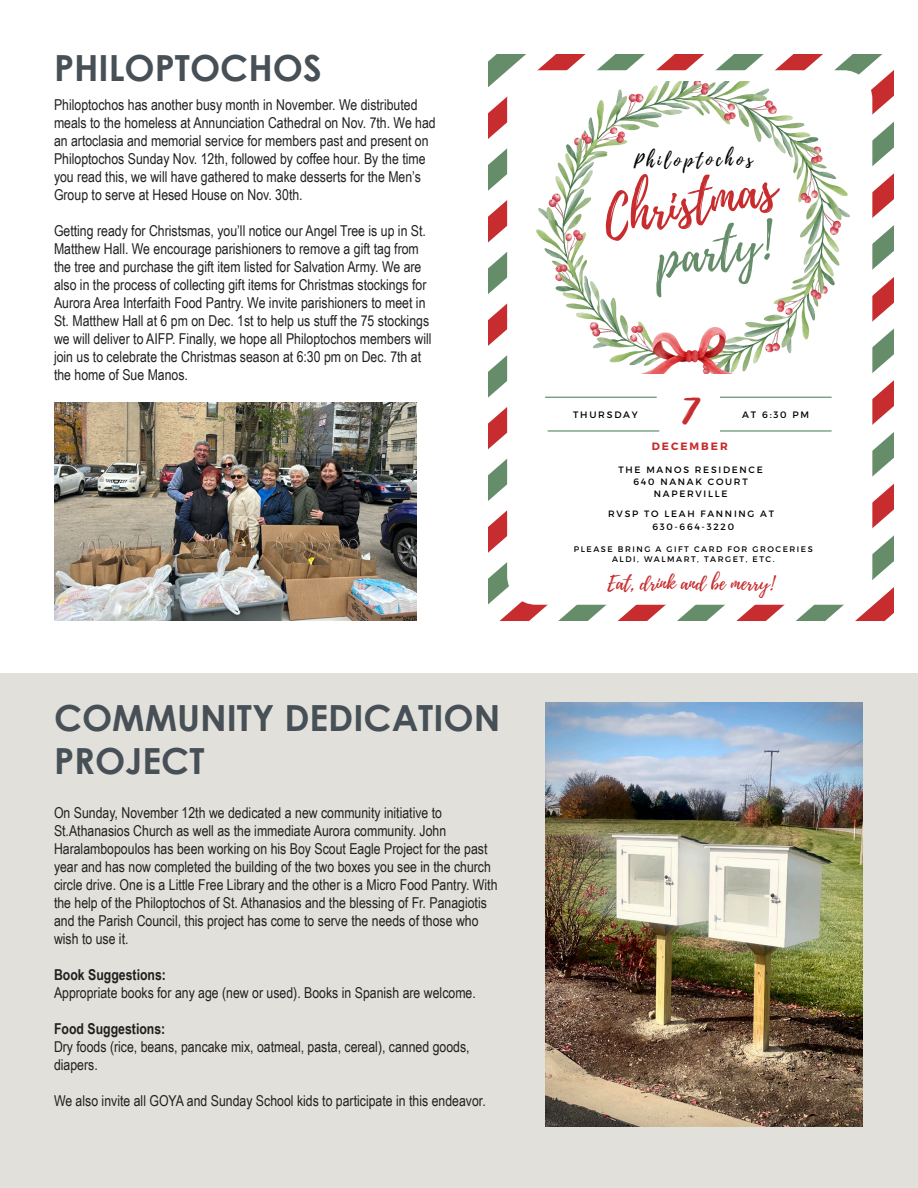
<style>
.page{position:relative;width:918px;height:1188px;background:#fff}
.page>*{position:absolute;margin:0;border:0;box-sizing:border-box;transform-origin:0 0}
.t1{font:51.6px "Playlist Script";color:#c72d2f}
.t2{font:50.4px "Playlist Script";color:#668d6a}
.t3{font:46.95px "Playlist Script";color:#c72d2f}
.t4{font:700 36px/43.2px "Century Gothic";color:#465056}
.t5{font:19.2px "Playlist Script";color:#c72d2f}
.t6{font:18px "Playlist Script";color:#000}
.t7{font:15px/18px "Arial Narrow";color:#231f20}
.t8{font:700 15px "Arial Narrow";color:#231f20}
.t9{font:700 10.65px "Montserrat";letter-spacing:.185em;color:#c72d2f}
.t10{font:9.3px "Montserrat";letter-spacing:.185em;color:#000}
.t11{font:9.15px/12.3px "Montserrat";letter-spacing:.185em;color:#000;text-align:center}
.t12{font:8.1px/10.8px "Montserrat";letter-spacing:.185em;color:#000;text-align:center}
</style>
<div class="page">
<svg style="left:488px;top:54px;width:405px;height:495px"></svg>
<svg style="left:568px;top:273px;width:325px;height:348px"></svg>
<svg style="left:488px;top:54px;width:326px;height:348px"></svg>
<svg style="left:507px;top:70px;width:365px;height:535px"></svg>
<hr style="left:545px;top:397px;width:112px;height:1px;background:#3e7949">
<hr style="left:548px;top:431px;width:111px;height:1px;background:#3e7949">
<hr style="left:720px;top:397px;width:112px;height:1px;background:#3e7949">
<hr style="left:720px;top:431px;width:112px;height:1px;background:#3e7949">
<img style="left:537px;top:81px;width:313px;height:292px">
<img style="left:54px;top:403px;width:363px;height:218px">
<div style="left:0;top:673px;width:918px;height:515px;background:#e1e0da"></div>
<img style="left:545px;top:703px;width:318px;height:423px">
<p class="t4" style="left:54px;top:45px;width:269px">PHILOPTOCHOS</p>
<p class="t7" style="left:54px;top:95px;width:383px">Philoptochos has another busy month in November. We distributed meals to the homeless at Annunciation Cathedral on Nov. 7th. We had an artoclasia and memorial service for members past and present on Philoptochos Sunday Nov. 12th, followed by coffee hour. By the time you read this, we will have gathered to make desserts for the Men’s Group to serve at Hesed House on Nov. 30th.</p>
<p class="t7" style="left:54px;top:221px;width:379px">Getting ready for Christsmas, you’ll notice our Angel Tree is up in St.<br>Matthew Hall. We encourage parishioners to remove a gift tag from the tree and purchase the gift item listed for Salvation Army. We are also in the process of collecting gift items for Christmas stockings for Aurora Area Interfaith Food Pantry. We invite parishioners to meet in St. Matthew Hall at 6 pm on Dec. 1st to help us stuff the 75 stockings we will deliver to AIFP. Finally, we hope all Philoptochos members will join us to celebrate the Christmas season at 6:30 pm on Dec. 7th at the home of Sue Manos.</p>
<p class="t2" style="left:649px;top:226px;width:118px;rotate:-11deg">party!</p>
<p class="t6" style="left:634px;top:148px;width:120px;rotate:-1deg">Philoptochos</p>
<p class="t1" style="left:597px;top:183px;width:176px;rotate:-11deg">Christmas</p>
<p class="t10" style="left:573px;top:409px;width:66px">THURSDAY</p>
<p class="t3" style="left:682px;top:373px;width:18px">7</p>
<p class="t9" style="left:652px;top:440px;width:78px">DECEMBER</p>
<p class="t10" style="left:742px;top:409px;width:68px">AT 6:30 PM</p>
<p class="t11" style="left:618px;top:463px;width:146px">THE MANOS RESIDENCE<br>640 NANAK COURT<br>NAPERVILLE</p>
<p class="t11" style="left:608px;top:508px;width:167px;line-height:12.8px">RVSP TO LEAH FANNING AT<br>630-664-3220</p>
<p class="t12" style="left:574px;top:543px;width:240px">PLEASE BRING A GIFT CARD FOR GROCERIES<br>ALDI, WALMART, TARGET, ETC.</p>
<p class="t4" style="left:54px;top:694px;width:448px">COMMUNITY DEDICATION<br>PROJECT</p>
<p class="t7" style="left:54px;top:803px;width:445px">On Sunday, November 12th we dedicated a new community initiative to St.Athanasios Church as well as the immediate Aurora community. John Haralambopoulos has been working on his Boy Scout Eagle Project for the past year and has now completed the building of the two boxes you see in the church circle drive. One is a Little Free Library and the other is a Micro Food Pantry. With the help of the Philoptochos of St. Athanasios and the blessing of Fr. Panagiotis and the Parish Council, this project has come to serve the needs of those who wish to use it.</p>
<p class="t8" style="left:54px;top:963px;width:114px">Book Suggestions:</p>
<p class="t7" style="left:54px;top:983px;width:423px">Appropriate books for any age (new or used). Books in Spanish are welcome.</p>
<p class="t8" style="left:54px;top:1017px;width:113px">Food Suggestions:</p>
<p class="t7" style="left:54px;top:1037px;width:417px">Dry foods (rice, beans, pancake mix, oatmeal, pasta, cereal), canned goods, diapers.</p>
<p class="t7" style="left:54px;top:1091px;width:433px">We also invite all GOYA and Sunday School kids to participate in this endeavor.</p>
<p class="t5" style="left:607px;top:570px;width:168px">Eat, drink and be merry!</p>
</div>
